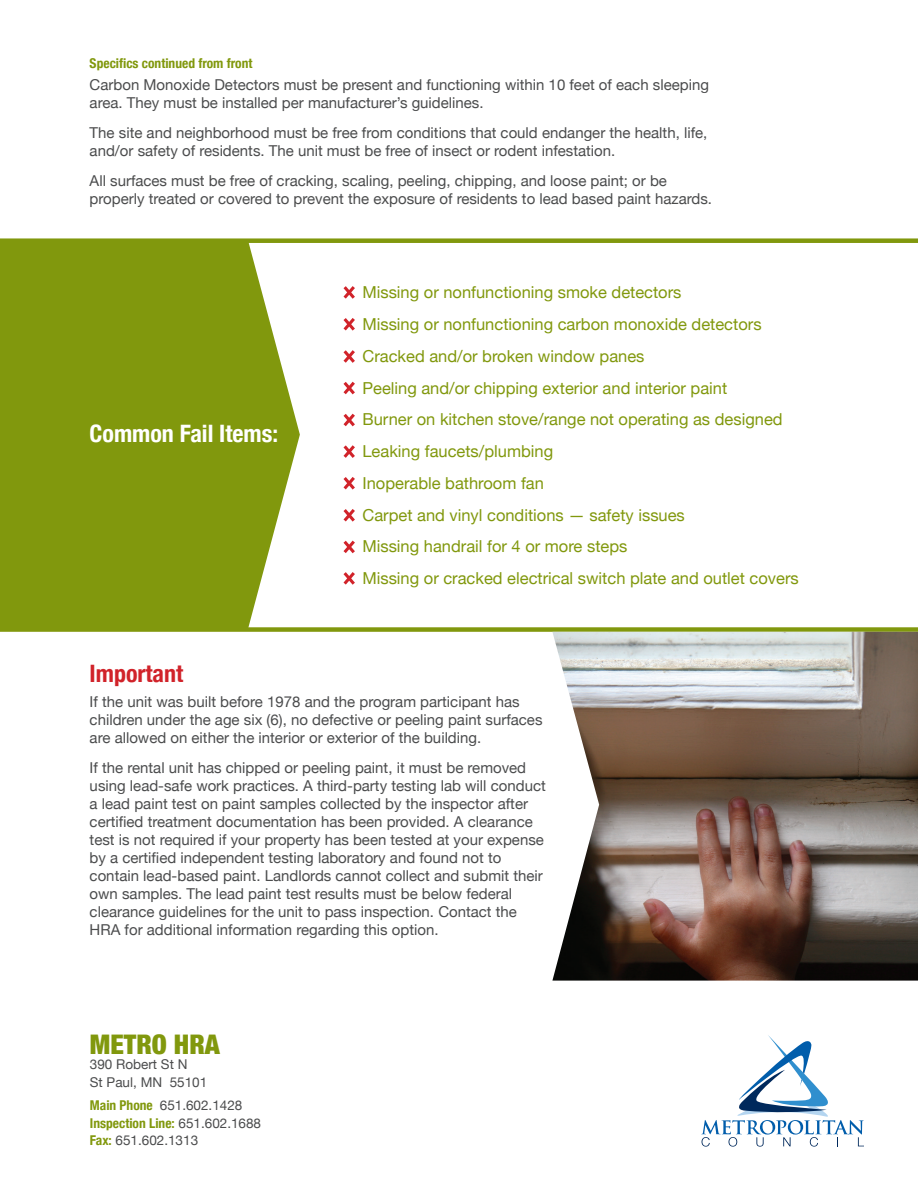
<style>
.page{position:relative;width:918px;height:1188px;background:#fff}
.page>*{position:absolute;margin:0;border:0;box-sizing:border-box;transform-origin:0 0}
.Metro_HRA{font:900 condensed 27px "Helvetica Neue";color:#81980d}
.headings{font:700 condensed 24px "Helvetica Neue";color:#fff}
.headings-2{font:700 condensed 24px "Helvetica Neue";color:#d1232a}
.paragraph{font:16.5px "Helvetica Neue";color:#81980d}
.paragraph-2{font:15px/18px "Helvetica Neue";color:#4b4c4d}
.contact{font:13.5px "Helvetica Neue";color:#4b4c4d}
.paragraph-3{font:700 condensed 13.5px "Helvetica Neue";color:#81980d}
.contact-2{font:700 condensed 13.5px "Helvetica Neue";color:#81980d}
.s1{font-weight:700;font-stretch:condensed;color:#81980d}
.s2{font-weight:700;font-stretch:condensed;color:#fff}
.s3{font-weight:400;font-stretch:normal;color:#4b4c4d}
</style>
<div class="page">
<svg style="left:701px;top:1035px;width:163px;height:112px"></svg>
<svg style="left:0;top:238px;width:918px;height:394px"></svg>
<svg style="left:340px;top:283px;width:18px;height:19px"></svg>
<svg style="left:340px;top:315px;width:18px;height:19px"></svg>
<svg style="left:340px;top:347px;width:18px;height:19px"></svg>
<svg style="left:340px;top:378px;width:18px;height:20px"></svg>
<svg style="left:340px;top:410px;width:18px;height:20px"></svg>
<svg style="left:340px;top:442px;width:18px;height:19px"></svg>
<svg style="left:340px;top:474px;width:18px;height:19px"></svg>
<svg style="left:340px;top:506px;width:18px;height:19px"></svg>
<svg style="left:340px;top:537px;width:18px;height:20px"></svg>
<svg style="left:340px;top:569px;width:18px;height:19px"></svg>
<svg style="left:0;top:239px;width:300px;height:392px;background:#8ba021"></svg>
<img style="left:552px;top:632px;width:366px;height:349px">
<p class="paragraph-3" style="left:90px;top:52px;width:164px">Specifics continued from front</p>
<p class="paragraph-2" style="left:90px;top:76px;width:621px">Carbon Monoxide Detectors must be present and functioning within 10 feet of each sleeping area. They must be installed per manufacturer’s guidelines.</p>
<p class="paragraph-2" style="left:90px;top:124px;width:619px">The site and neighborhood must be free from conditions that could endanger the health, life, and/or safety of residents. The unit must be free of insect or rodent infestation.</p>
<p class="paragraph-2" style="left:90px;top:172px;width:624px">All surfaces must be free of cracking, scaling, peeling, chipping, and loose paint; or be properly treated or covered to prevent the exposure of residents to lead based paint hazards.</p>
<h2 class="headings" style="left:90px;top:413px;width:190px">Common Fail Items:</h2>
<p class="paragraph" style="left:362px;top:280px;width:321px">Missing or nonfunctioning smoke detectors</p>
<p class="paragraph" style="left:362px;top:312px;width:401px">Missing or nonfunctioning carbon monoxide detectors</p>
<p class="paragraph" style="left:362px;top:344px;width:284px">Cracked and/or broken window panes</p>
<p class="paragraph" style="left:362px;top:376px;width:366px">Peeling and/or chipping exterior and interior paint</p>
<p class="paragraph" style="left:362px;top:408px;width:422px">Burner on kitchen stove/range not operating as designed</p>
<p class="paragraph" style="left:362px;top:439px;width:192px">Leaking faucets/plumbing</p>
<p class="paragraph" style="left:362px;top:471px;width:183px">Inoperable bathroom fan</p>
<p class="paragraph" style="left:362px;top:503px;width:324px">Carpet and vinyl conditions — safety issues</p>
<p class="paragraph" style="left:362px;top:535px;width:266px">Missing handrail for 4 or more steps</p>
<p class="paragraph" style="left:362px;top:567px;width:438px">Missing or cracked electrical switch plate and outlet covers</p>
<h2 class="headings-2" style="left:90px;top:654px;width:95px">Important</h2>
<p class="paragraph-2" style="left:90px;top:693px;width:454px">If the unit was built before 1978 and the program participant has children under the age six (6), no defective or peeling paint surfaces are allowed on either the interior or exterior of the building.</p>
<p class="paragraph-2" style="left:90px;top:759px;width:458px">If the rental unit has chipped or peeling paint, it must be removed using lead-safe work practices. A third-party testing lab will conduct a lead paint test on paint samples collected by the inspector after certified treatment documentation has been provided. A clearance test is not required if your property has been tested at your expense by a certified independent testing laboratory and found not to contain lead-based paint. Landlords cannot collect and submit their own samples. The lead paint test results must be below federal clearance guidelines for the unit to pass inspection. Contact the HRA for additional information regarding this option.</p>
<h3 class="Metro_HRA" style="left:90px;top:1022px;width:131px">METRO HRA</h3>
<p class="contact" style="left:90px;top:1054px;width:99px">390 Robert St N</p>
<p class="contact" style="left:90px;top:1072px;width:119px">St Paul, MN 55101</p>
<p class="contact" style="left:90px;top:1095px;width:154px"><span class="s1">Main Phone</span><span class="s2">:</span> 651.602.1428</p>
<p class="contact-2" style="left:90px;top:1112px;width:173px">Inspection Line: <span class="s3">651.602.1688</span></p>
<p class="contact" style="left:90px;top:1131px;width:110px"><span class="s1">Fax:</span> 651.602.1313</p>
</div>
